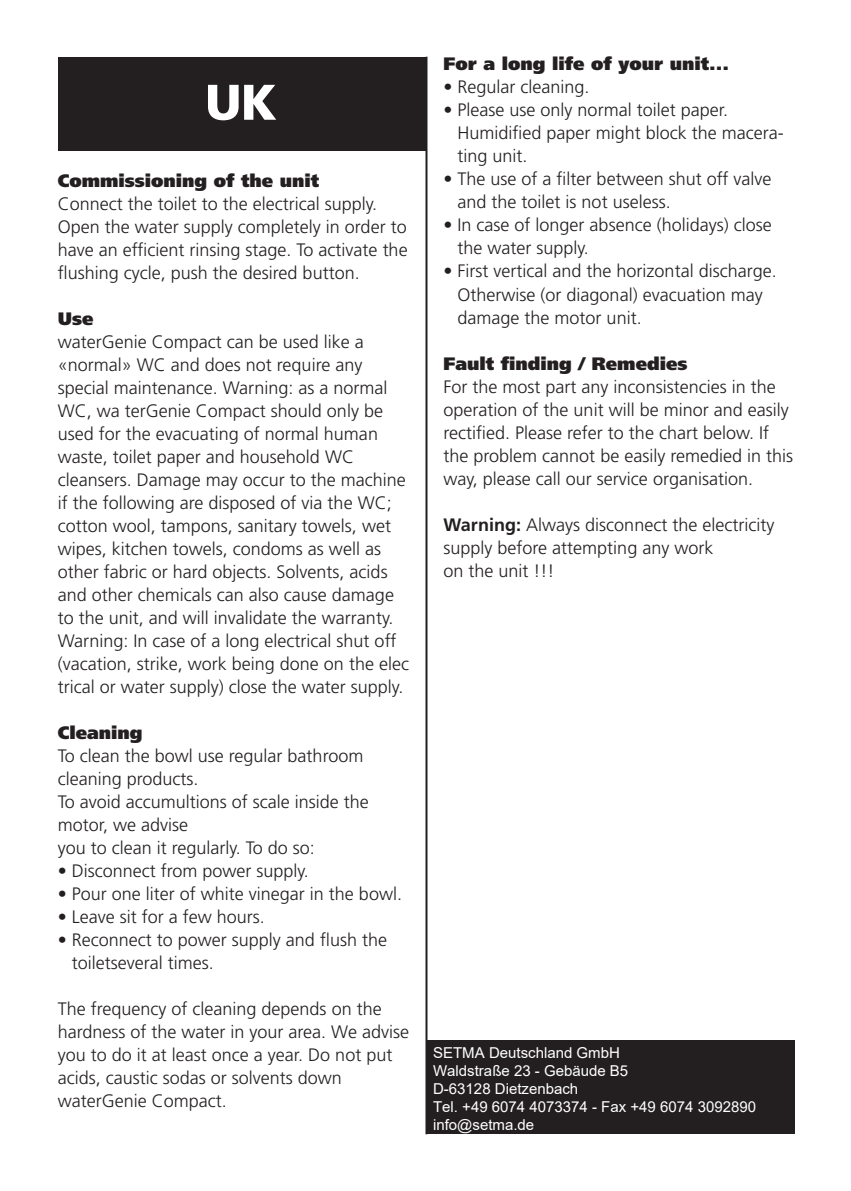
<style>
.page{position:relative;width:851px;height:1191px;background:#fff}
.page>*{position:absolute;margin:0;border:0;box-sizing:border-box;transform-origin:0 0}
.t1{font:900 50px "Frutiger LT Std";color:#fff}
.t2{font:300 18px/23px "Frutiger LT Std";color:#231f20}
.t3{font:900 18px "Frutiger LT Std";color:#231f20}
.t4{font:15px/18.2px "Arial";color:#fff}
.s1{font-weight:700}
</style>
<div class="page">
<hr style="left:425px;top:57px;width:2px;height:1077px;background:#231f20">
<div style="left:427px;top:1040px;width:368px;height:94px;background:#231f20"></div>
<div style="left:58px;top:57px;width:368px;height:93px;background:#231f20"></div>
<h1 class="t1" style="left:205px;top:72px;width:36px">UK</h1>
<p class="t3" style="left:58px;top:169px;width:263px">Commissioning of the unit</p>
<p class="t2" style="left:58px;top:192px;width:351px">Connect the toilet to the electrical supply.<br>Open the water supply completely in order to have an efficient rinsing stage. To activate the flushing cycle, push the desired button.</p>
<p class="t3" style="left:58px;top:307px;width:37px">Use</p>
<p class="t2" style="left:58px;top:330px;width:353px">waterGenie Compact can be used like a «normal» WC and does not require any special maintenance. Warning: as a normal WC, wa terGenie Compact should only be used for the evacuating of normal human waste, toilet paper and household WC cleansers. Damage may occur to the machine if the following are disposed of via the WC; cotton wool, tampons, sanitary towels, wet wipes, kitchen towels, condoms as well as other fabric or hard objects. Solvents, acids and other chemicals can also cause damage to the unit, and will invalidate the warranty.<br>Warning: In case of a long electrical shut off (vacation, strike, work being done on the elec trical or water supply) close the water supply.</p>
<p class="t3" style="left:58px;top:722px;width:86px">Cleaning</p>
<p class="t2" style="left:58px;top:744px;width:313px">To clean the bowl use regular bathroom cleaning products.<br>To avoid accumultions of scale inside the motor, we advise<br>you to clean it regularly. To do so:</p>
<p class="t2" style="left:58px;top:859px;width:253px">• Disconnect from power supply.</p>
<p class="t2" style="left:58px;top:882px;width:346px">• Pour one liter of white vinegar in the bowl.</p>
<p class="t2" style="left:58px;top:905px;width:209px">• Leave sit for a few hours.</p>
<p class="t2" style="left:72px;top:928px;width:317px;text-indent:-14px">• Reconnect to power supply and flush the toiletseveral times.</p>
<p class="t2" style="left:58px;top:997px;width:353px">The frequency of cleaning depends on the hardness of the water in your area. We advise you to do it at least once a year. Do not put acids, caustic sodas or solvents down waterGenie Compact.</p>
<p class="t3" style="left:443px;top:53px;width:287px">For a long life of your unit...</p>
<p class="t2" style="left:443px;top:76px;width:148px">• Regular cleaning.</p>
<p class="t2" style="left:457px;top:99px;width:328px;text-indent:-14px">• Please use only normal toilet paper.<br>Humidified paper might block the macera&shy;ting unit.</p>
<p class="t2" style="left:457px;top:168px;width:315px;text-indent:-14px">• The use of a filter between shut off valve and the toilet is not useless.</p>
<p class="t2" style="left:457px;top:214px;width:316px;text-indent:-14px">• In case of longer absence (holidays) close the water supply.</p>
<p class="t2" style="left:457px;top:260px;width:320px;text-indent:-14px">• First vertical and the horizontal discharge.<br>Otherwise (or diagonal) evacuation may damage the motor unit.</p>
<p class="t3" style="left:443px;top:352px;width:245px">Fault finding / Remedies</p>
<p class="t2" style="left:443px;top:375px;width:351px">For the most part any inconsistencies in the operation of the unit will be minor and easily rectified. Please refer to the chart below. If the problem cannot be easily remedied in this way, please call our service organisation.</p>
<p class="t2" style="left:443px;top:513px;width:332px"><span class="s1">Warning:</span> Always disconnect the electricity supply before attempting any work<br>on the unit !!!</p>
<p class="t4" style="left:433px;top:1043px;width:324px">SETMA Deutschland GmbH<br>Waldstraße 23 - Gebäude B5<br>D-63128 Dietzenbach<br>Tel. +49 6074 4073374 - Fax +49 6074 3092890 info@setma.de</p>
</div>
